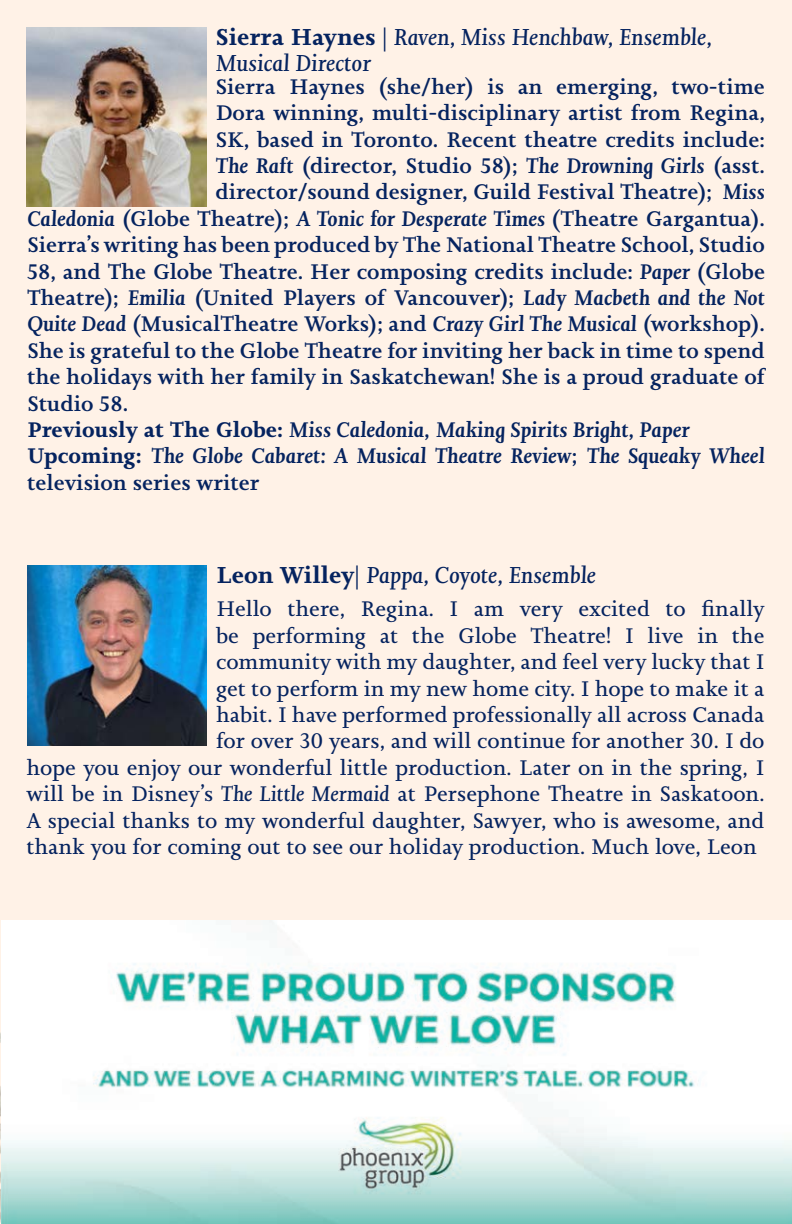
<style>
.page{position:relative;width:792px;height:1224px;background:#fff2e7}
.page>*{position:absolute;margin:0;border:0;box-sizing:border-box;transform-origin:0 0}
.t1{font:italic 24px "Joanna Nova";color:#05235f}
.t2{font:500 22px "Joanna Nova";color:#05235f}
.t3{font:22px "Joanna Nova";color:#05235f}
.t4{font:italic 500 22px/26.4px "Joanna Nova";color:#05235f}
.s1{font-weight:700;font-style:normal}
.s2{font-style:normal}
.s3{font-style:italic}
</style>
<div class="page">
<img style="left:0;top:1032px;width:1px;height:191px">
<img style="left:26px;top:27px;width:180px;height:180px">
<img style="left:27px;top:566px;width:180px;height:180px">
<img style="left:1px;top:920px;width:791px;height:304px">
<p class="t1" style="left:215px;top:20px;width:498px"><span class="s1">Sierra Haynes</span> <span class="s2">|</span> Raven, Miss Henchbaw, Ensemble,</p>
<p class="t1" style="left:215px;top:46px;width:157px">Musical Director</p>
<p class="t2" style="left:215px;top:72px;width:551px">Sierra Haynes (she/her) is an emerging, two-time</p>
<p class="t2" style="left:215px;top:98px;width:551px">Dora winning, multi-disciplinary artist from Regina,</p>
<p class="t2" style="left:215px;top:125px;width:551px">SK, based in Toronto. Recent theatre credits include:</p>
<p class="t2" style="left:215px;top:151px;width:551px"><span class="s3">The Raft</span> (director, Studio 58); <span class="s3">The Drowning Girls</span> (asst.</p>
<p class="t2" style="left:215px;top:177px;width:551px">director/sound designer, Guild Festival Theatre); <span class="s3">Miss</span></p>
<p class="t2" style="left:27px;top:204px;width:740px"><span class="s3">Caledonia</span> (Globe Theatre); <span class="s3">A Tonic for Desperate Times</span> (Theatre Gargantua).</p>
<p class="t2" style="left:27px;top:230px;width:740px">Sierra’s writing has been produced by The National Theatre School, Studio</p>
<p class="t2" style="left:27px;top:257px;width:740px">58, and The Globe Theatre. Her composing credits include: <span class="s3">Paper</span> (Globe</p>
<p class="t2" style="left:27px;top:283px;width:740px">Theatre); <span class="s3">Emilia</span> (United Players of Vancouver); <span class="s3">Lady Macbeth and the Not</span></p>
<p class="t2" style="left:27px;top:309px;width:740px"><span class="s3">Quite Dead</span> (MusicalTheatre Works); and <span class="s3">Crazy Girl The Musical</span> (workshop).</p>
<p class="t2" style="left:27px;top:336px;width:739px">She is grateful to the Globe Theatre for inviting her back in time to spend</p>
<p class="t2" style="left:27px;top:362px;width:740px">the holidays with her family in Saskatchewan! She is a proud graduate of</p>
<p class="t2" style="left:27px;top:389px;width:103px">Studio 58.</p>
<p class="t4" style="left:27px;top:416px;width:664px"><span class="s1">Previously at The Globe:</span> Miss Caledonia<span class="s2">,</span> Making Spirits Bright<span class="s2">,</span> Paper</p>
<p class="t4" style="left:27px;top:442px;width:739px"><span class="s1">Upcoming:</span> The Globe Cabaret: A Musical Theatre Review<span class="s2">;</span> The Squeaky Wheel <span class="s2">television series writer</span></p>
<p class="t1" style="left:216px;top:559px;width:382px"><span class="s1">Leon Willey</span><span class="s2">|</span> Pappa, Coyote, Ensemble</p>
<p class="t3" style="left:216px;top:594px;width:550px">Hello there, Regina. I am very excited to finally</p>
<p class="t3" style="left:216px;top:621px;width:550px">be performing at the Globe Theatre! I live in the</p>
<p class="t3" style="left:216px;top:647px;width:550px">community with my daughter, and feel very lucky that I</p>
<p class="t3" style="left:216px;top:674px;width:550px">get to perform in my new home city. I hope to make it a</p>
<p class="t3" style="left:216px;top:700px;width:550px">habit. I have performed professionally all across Canada</p>
<p class="t3" style="left:216px;top:726px;width:550px">for over 30 years, and will continue for another 30. I do</p>
<p class="t3" style="left:26px;top:753px;width:739px">hope you enjoy our wonderful little production. Later on in the spring, I</p>
<p class="t3" style="left:26px;top:779px;width:739px">will be in Disney’s <span class="s3">The Little Mermaid</span> at Persephone Theatre in Saskatoon.</p>
<p class="t3" style="left:26px;top:806px;width:739px">A special thanks to my wonderful daughter, Sawyer, who is awesome, and</p>
<p class="t3" style="left:26px;top:832px;width:732px">thank you for coming out to see our holiday production. Much love, Leon</p>
</div>
